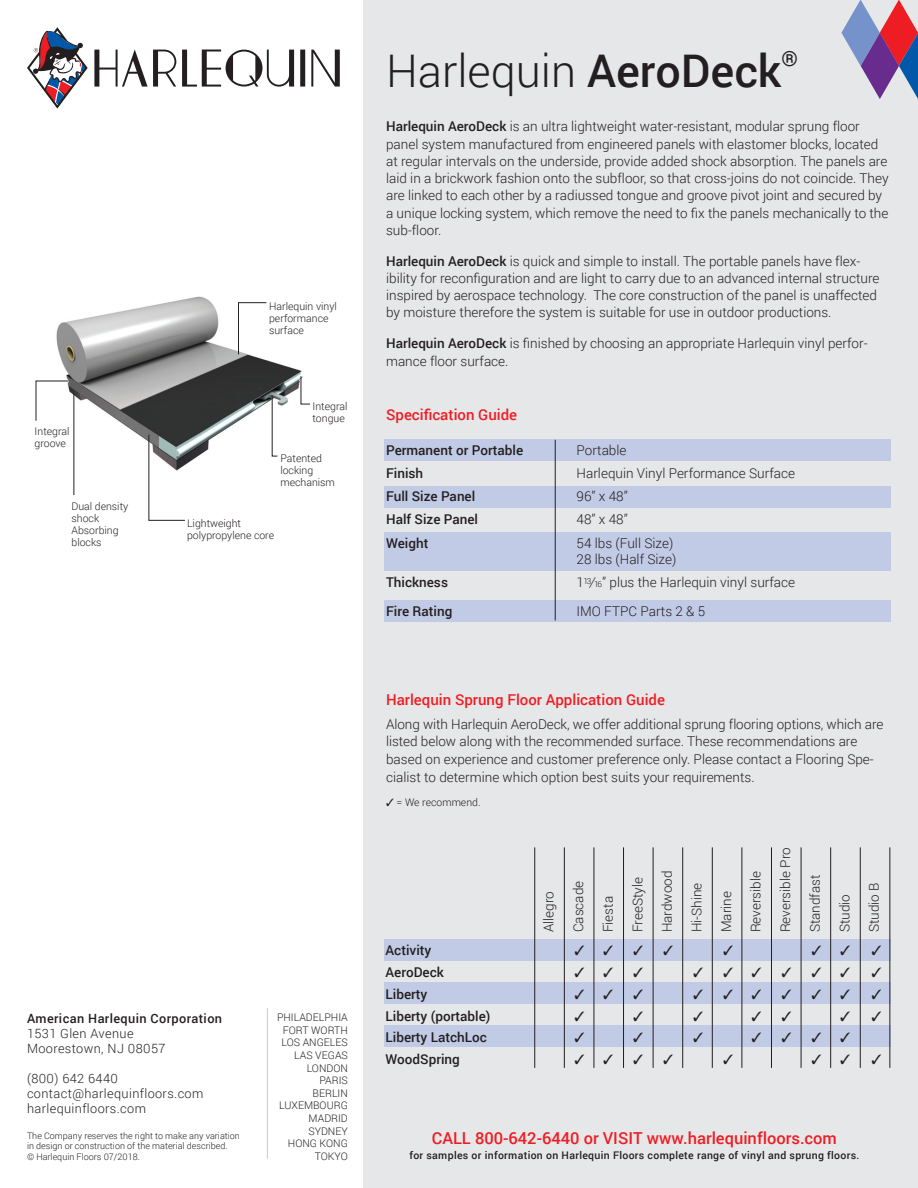
<style>
.page{position:relative;width:918px;height:1188px;background:#fff}
.page>*{position:absolute;margin:0;border:0;box-sizing:border-box;transform-origin:0 0}
.t1{font:300 45px "Roboto";color:#231f20}
.t2{font:500 21px "Roboto";color:#231f20}
.t3{font:500 16.5px "Roboto";color:#ee1d23}
.t4{font:500 15px "Roboto";color:#ee1d23}
.t5{font:300 13.5px/29.5px "Roboto";color:#231f20}
.t6{font:500 13.5px "Roboto";color:#231f20}
.t7{font:300 12.75px/15px "Roboto";letter-spacing:.03em;color:#231f20}
.t8{font:500 12.75px "Roboto";letter-spacing:.03em;color:#231f20}
.t9{font:300 10.5px/12.6px "Roboto";color:#231f20}
.t10{font:500 10.5px "Roboto";letter-spacing:.03em;color:#231f20}
.t11{font:300 9px/10.8px "Roboto";color:#231f20}
.s1{font-weight:500}
.s2{font-style:italic}
.s3{font-size:8.25px}
</style>
<div class="page">
<img style="left:56px;top:296px;width:246px;height:186px">
<div style="left:364px;top:0;width:554px;height:1188px;background:#e6e7e9"></div>
<div style="left:385px;top:439px;width:506px;height:22px;background:#c2cbe6"></div>
<div style="left:385px;top:486px;width:506px;height:21px;background:#c2cbe6"></div>
<div style="left:385px;top:601px;width:506px;height:21px;background:#c2cbe6"></div>
<div style="left:385px;top:532px;width:506px;height:39px;background:#c2cbe6"></div>
<hr style="left:555px;top:440px;width:1px;height:181px;background:#231f20">
<svg style="left:238px;top:302px;width:29px;height:53px"></svg>
<svg style="left:300px;top:376px;width:10px;height:29px"></svg>
<svg style="left:271px;top:395px;width:7px;height:62px"></svg>
<svg style="left:35px;top:380px;width:34px;height:42px"></svg>
<hr style="left:74px;top:393px;width:1px;height:102px;background:#231f20">
<svg style="left:148px;top:434px;width:38px;height:87px"></svg>
<div style="left:384px;top:939px;width:506px;height:21px;background:#c2cbe6"></div>
<div style="left:384px;top:982px;width:506px;height:22px;background:#c2cbe6"></div>
<div style="left:384px;top:1025px;width:506px;height:22px;background:#c2cbe6"></div>
<hr style="left:564px;top:847px;width:1px;height:221px;background:#231f20">
<hr style="left:534px;top:847px;width:1px;height:221px;background:#231f20">
<hr style="left:594px;top:847px;width:1px;height:221px;background:#231f20">
<hr style="left:623px;top:847px;width:1px;height:221px;background:#231f20">
<hr style="left:653px;top:847px;width:1px;height:221px;background:#231f20">
<hr style="left:682px;top:847px;width:1px;height:221px;background:#231f20">
<hr style="left:712px;top:847px;width:1px;height:221px;background:#231f20">
<hr style="left:742px;top:847px;width:1px;height:221px;background:#231f20">
<hr style="left:771px;top:847px;width:1px;height:221px;background:#231f20">
<hr style="left:801px;top:847px;width:1px;height:221px;background:#231f20">
<hr style="left:830px;top:847px;width:1px;height:221px;background:#231f20">
<hr style="left:860px;top:847px;width:1px;height:221px;background:#231f20">
<hr style="left:889px;top:847px;width:1px;height:221px;background:#231f20">
<hr style="left:267px;top:1008px;width:1px;height:151px;background:#939598">
<svg style="left:311px;top:50px;width:29px;height:37px"></svg>
<svg style="left:300px;top:50px;width:5px;height:37px"></svg>
<svg style="left:94px;top:49px;width:82px;height:38px"></svg>
<svg style="left:182px;top:50px;width:112px;height:37px"></svg>
<svg style="left:27px;top:27px;width:61px;height:82px"></svg>
<svg style="left:841px;top:0;width:77px;height:99px"></svg>
<svg style="left:593px;top:946px;width:2px;height:10px"></svg>
<svg style="left:652px;top:946px;width:2px;height:10px"></svg>
<svg style="left:830px;top:946px;width:2px;height:10px"></svg>
<svg style="left:593px;top:967px;width:2px;height:11px"></svg>
<svg style="left:711px;top:967px;width:2px;height:11px"></svg>
<svg style="left:830px;top:967px;width:2px;height:11px"></svg>
<svg style="left:593px;top:989px;width:2px;height:11px"></svg>
<svg style="left:711px;top:989px;width:2px;height:11px"></svg>
<svg style="left:830px;top:989px;width:2px;height:11px"></svg>
<svg style="left:859px;top:1011px;width:2px;height:11px"></svg>
<svg style="left:830px;top:1033px;width:2px;height:10px"></svg>
<svg style="left:593px;top:1054px;width:2px;height:11px"></svg>
<svg style="left:652px;top:1054px;width:2px;height:11px"></svg>
<svg style="left:830px;top:1054px;width:2px;height:11px"></svg>
<p class="t9" style="left:35px;top:425px;width:37px;line-height:12px">Integral groove</p>
<p class="t9" style="left:72px;top:500px;width:58px;line-height:12px">Dual density shock<br>Absorbing blocks</p>
<p class="t9" style="left:269px;top:300px;width:69px;line-height:12px">Harlequin vinyl performance surface</p>
<p class="t9" style="left:313px;top:400px;width:37px;line-height:12px">Integral tongue</p>
<p class="t9" style="left:280px;top:452px;width:56px;line-height:12px">Patented locking mechanism</p>
<p class="t9" style="left:187px;top:517px;width:89px;line-height:12px">Lightweight polypropylene core</p>
<p class="t8" style="left:27px;top:1009px;width:197px">American Harlequin Corporation</p>
<p class="t7" style="left:27px;top:1025px;width:140px">1531 Glen Avenue<br>Moorestown, NJ 08057</p>
<p class="t7" style="left:27px;top:1070px;width:178px">(800) 642 6440 contact@harlequinfloors.com harlequinfloors.com</p>
<p class="t11" style="left:27px;top:1130px;width:214px">The Company reserves the right to make any variation in design or construction of the material described.<br>© Harlequin Floors 07/2018.</p>
<p class="t9" style="left:277px;top:1011px;width:72px;text-align:right">PHILADELPHIA<br>FORT WORTH<br>LOS ANGELES<br>LAS VEGAS<br>LONDON<br>PARIS<br>BERLIN<br>LUXEMBOURG<br>MADRID<br>SYDNEY<br>HONG KONG<br>TOKYO</p>
<h1 class="t1" style="left:386px;top:40px;width:397px">Harlequin <span class="s1">AeroDeck</span></h1>
<h2 class="t2" style="left:782px;top:44px;width:18px">®</h2>
<p class="t5" style="left:386px;top:117px;width:504px;line-height:17.2px"><span class="s1">Harlequin AeroDeck</span> is an ultra lightweight water-resistant, modular sprung floor panel system manufactured from engineered panels with elastomer blocks, located at regular intervals on the underside, provide added shock absorption. The panels are laid in a brickwork fashion onto the subfloor, so that cross-joins do not coincide. They are linked to each other by a radiussed tongue and groove pivot joint and secured by a unique locking system, which remove the need to fix the panels mechanically to the sub-floor.</p>
<p class="t5" style="left:386px;top:252px;width:495px;line-height:17.2px"><span class="s1">Harlequin AeroDeck</span> is quick and simple to install. The portable panels have flex&shy;ibility for reconfiguration and are light to carry due to an advanced internal structure inspired by aerospace technology. The core construction of the panel is unaffected by moisture therefore the system is suitable for use in outdoor productions.</p>
<p class="t5" style="left:386px;top:334px;width:483px;line-height:18px"><span class="s1">Harlequin AeroDeck</span> is finished by choosing an appropriate Harlequin vinyl perfor&shy;mance floor surface.</p>
<p class="t4" style="left:386px;top:404px;width:133px">Specification Guide</p>
<p class="t6" style="left:386px;top:440px;width:139px">Permanent or Portable</p>
<p class="t5" style="left:577px;top:435px;width:51px">Portable</p>
<p class="t6" style="left:386px;top:464px;width:39px">Finish</p>
<p class="t5" style="left:577px;top:458px;width:220px">Harlequin Vinyl Performance Surface</p>
<p class="t6" style="left:386px;top:487px;width:91px">Full Size Panel</p>
<p class="t5" style="left:577px;top:481px;width:53px">96” x 48”</p>
<p class="t6" style="left:386px;top:510px;width:94px">Half Size Panel</p>
<p class="t5" style="left:577px;top:504px;width:53px">48” x 48”</p>
<p class="t6" style="left:386px;top:533px;width:44px">Weight</p>
<p class="t5" style="left:577px;top:534px;width:101px;line-height:16.5px">54 lbs (Full Size)<br>28 lbs (Half Size)</p>
<p class="t6" style="left:386px;top:573px;width:63px">Thickness</p>
<p class="t5" style="left:577px;top:567px;width:220px">1<sup>13</sup><span class="s2">/</span><span class="s3">16</span>” plus the Harlequin vinyl surface</p>
<p class="t6" style="left:386px;top:601px;width:68px">Fire Rating</p>
<p class="t5" style="left:577px;top:596px;width:130px">IMO FTPC Parts 2 &amp; 5</p>
<p class="t4" style="left:386px;top:689px;width:280px">Harlequin Sprung Floor Application Guide</p>
<p class="t5" style="left:386px;top:715px;width:499px;line-height:17.5px">Along with Harlequin AeroDeck, we offer additional sprung flooring options, which are listed below along with the recommended surface. These recommendations are based on experience and customer preference only. Please contact a Flooring Spe&shy;cialist to determine which option best suits your requirements.</p>
<p class="t9" style="left:386px;top:796px;width:96px">✓ = We recommend.</p>
<p class="t6" style="left:386px;top:941px;width:47px">Activity</p>
<p class="t6" style="left:386px;top:963px;width:60px">AeroDeck</p>
<p class="t6" style="left:386px;top:985px;width:43px">Liberty</p>
<p class="t6" style="left:386px;top:1006px;width:106px">Liberty (portable)</p>
<p class="t6" style="left:386px;top:1028px;width:103px">Liberty LatchLoc</p>
<p class="t6" style="left:386px;top:1050px;width:76px">WoodSpring</p>
<p class="t5" style="left:534px;top:932px;width:86px;rotate:-90deg">Allegro<br>Cascade<br>Fiesta<br>FreeStyle<br>Hardwood<br>Hi-Shine<br>Marine<br>Reversible<br>Reversible Pro<br>Standfast<br>Studio<br>Studio B</p>
<p class="t3" style="left:432px;top:1126px;width:407px">CALL 800-642-6440 or VISIT www.harlequinfloors.com</p>
<p class="t10" style="left:409px;top:1148px;width:452px">for samples or information on Harlequin Floors complete range of vinyl and sprung floors.</p>
</div>
